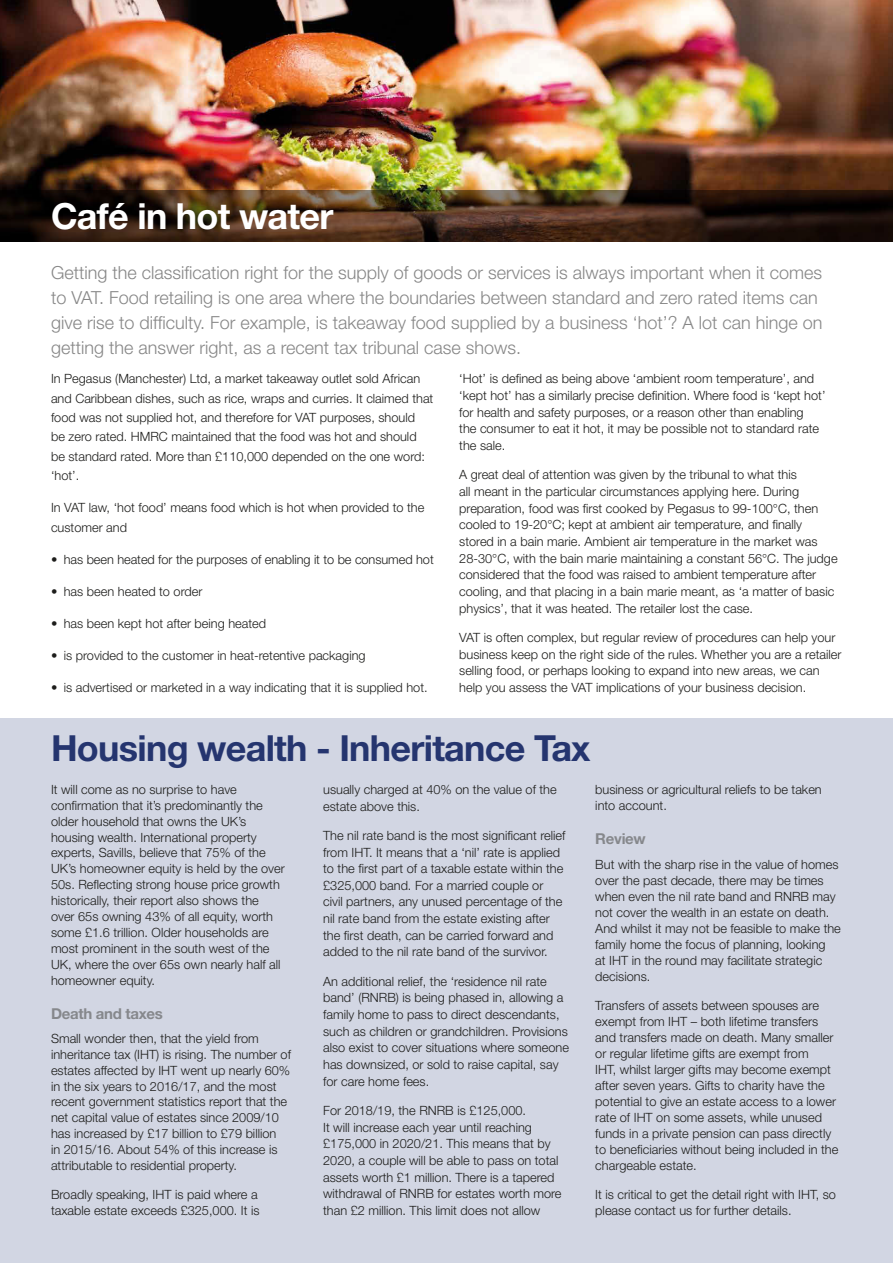
<style>
.page{position:relative;width:893px;height:1263px;background:#fff}
.page>*{position:absolute;margin:0;border:0;box-sizing:border-box;transform-origin:0 0}
.t1{font:700 36px "Helvetica Neue";letter-spacing:-.02em;color:#25356f}
.t2{font:700 36px "Helvetica Neue";letter-spacing:-.02em;color:#fff}
.t3{font:300 18px/24.9px "Helvetica Neue";color:#878787}
.t4{font:700 15px "Helvetica Neue";letter-spacing:-.02em;color:#86888c}
.t5{font:300 12.75px/16.6px "Helvetica Neue";color:#1d1d1b}
</style>
<div class="page">
<img style="left:0;top:0;width:893px;height:191px">
<div style="left:0;top:719px;width:893px;height:544px;background:#d2d6e3"></div>
<svg style="left:0;top:191px;width:893px;height:51px;background:#382416"></svg>
<h1 class="t2" style="left:51px;top:194px;width:284px">Café in hot water</h1>
<p class="t3" style="left:51px;top:260px;width:773px">Getting the classification right for the supply of goods or services is always important when it comes to VAT. Food retailing is one area where the boundaries between standard and zero rated items can give rise to difficulty. For example, is takeaway food supplied by a business ‘hot’? A lot can hinge on getting the answer right, as a recent tax tribunal case shows.</p>
<p class="t5" style="left:51px;top:369px;width:384px;line-height:19.4px">In Pegasus (Manchester) Ltd, a market takeaway outlet sold African and Caribbean dishes, such as rice, wraps and curries. It claimed that food was not supplied hot, and therefore for VAT purposes, should<br>be zero rated. HMRC maintained that the food was hot and should be standard rated. More than £110,000 depended on the one word: ‘hot’.</p>
<p class="t5" style="left:51px;top:498px;width:375px;line-height:19.4px">In VAT law, ‘hot food’ means food which is hot when provided to the customer and</p>
<p class="t5" style="left:51px;top:551px;width:384px">• has been heated for the purposes of enabling it to be consumed hot</p>
<p class="t5" style="left:51px;top:583px;width:153px">• has been heated to order</p>
<p class="t5" style="left:51px;top:615px;width:217px">• has been kept hot after being heated</p>
<p class="t5" style="left:51px;top:647px;width:316px">• is provided to the customer in heat-retentive packaging</p>
<p class="t5" style="left:51px;top:679px;width:378px">• is advertised or marketed in a way indicating that it is supplied hot.</p>
<p class="t5" style="left:459px;top:370px;width:368px">‘Hot’ is defined as being above ‘ambient room temperature’, and ‘kept hot’ has a similarly precise definition. Where food is ‘kept hot’ for health and safety purposes, or a reason other than enabling<br>the consumer to eat it hot, it may be possible not to standard rate the sale.</p>
<p class="t5" style="left:459px;top:466px;width:380px">A great deal of attention was given by the tribunal to what this<br>all meant in the particular circumstances applying here. During preparation, food was first cooked by Pegasus to 99-100°C, then cooled to 19-20°C; kept at ambient air temperature, and finally stored in a bain marie. Ambient air temperature in the market was 28-30°C, with the bain marie maintaining a constant 56°C. The judge considered that the food was raised to ambient temperature after cooling, and that placing in a bain marie meant, as ‘a matter of basic physics’, that it was heated. The retailer lost the case.</p>
<p class="t5" style="left:459px;top:629px;width:384px">VAT is often complex, but regular review of procedures can help your business keep on the right side of the rules. Whether you are a retailer selling food, or perhaps looking to expand into new areas, we can help you assess the VAT implications of your business decision.</p>
<h1 class="t1" style="left:51px;top:726px;width:541px">Housing wealth - Inheritance Tax</h1>
<p class="t5" style="left:51px;top:781px;width:235px;line-height:15.9px">It will come as no surprise to have confirmation that it’s predominantly the older household that owns the UK’s housing wealth. International property experts, Savills, believe that 75% of the UK’s homeowner equity is held by the over 50s. Reflecting strong house price growth historically, their report also shows the over 65s owning 43% of all equity, worth some £1.6 trillion. Older households are most prominent in the south west of the UK, where the over 65s own nearly half all homeowner equity.</p>
<p class="t4" style="left:51px;top:1004px;width:113px">Death and taxes</p>
<p class="t5" style="left:51px;top:1030px;width:241px;line-height:15.9px">Small wonder then, that the yield from inheritance tax (IHT) is rising. The number of estates affected by IHT went up nearly 60% in the six years to 2016/17, and the most recent government statistics report that the net capital value of estates since 2009/10 has increased by £17 billion to £79 billion<br>in 2015/16. About 54% of this increase is attributable to residential property.</p>
<p class="t5" style="left:51px;top:1186px;width:210px;line-height:15.9px">Broadly speaking, IHT is paid where a taxable estate exceeds £325,000. It is</p>
<p class="t5" style="left:323px;top:781px;width:235px">usually charged at 40% on the value of the estate above this.</p>
<p class="t5" style="left:323px;top:827px;width:244px">The nil rate band is the most significant relief from IHT. It means that a ‘nil’ rate is applied to the first part of a taxable estate within the £325,000 band. For a married couple or civil partners, any unused percentage of the nil rate band from the estate existing after the first death, can be carried forward and added to the nil rate band of the survivor.</p>
<p class="t5" style="left:323px;top:973px;width:247px">An additional relief, the ‘residence nil rate band’ (RNRB) is being phased in, allowing a family home to pass to direct descendants, such as children or grandchildren. Provisions also exist to cover situations where someone has downsized, or sold to raise capital, say for care home fees.</p>
<p class="t5" style="left:323px;top:1102px;width:240px">For 2018/19, the RNRB is £125,000.<br>It will increase each year until reaching £175,000 in 2020/21. This means that by 2020, a couple will be able to pass on total assets worth £1 million. There is a tapered withdrawal of RNRB for estates worth more than £2 million. This limit does not allow</p>
<p class="t5" style="left:595px;top:781px;width:228px;line-height:16px">business or agricultural reliefs to be taken into account.</p>
<p class="t4" style="left:595px;top:829px;width:52px">Review</p>
<p class="t5" style="left:595px;top:856px;width:247px;line-height:16px">But with the sharp rise in the value of homes over the past decade, there may be times when even the nil rate band and RNRB may not cover the wealth in an estate on death.<br>And whilst it may not be feasible to make the family home the focus of planning, looking<br>at IHT in the round may facilitate strategic decisions.</p>
<p class="t5" style="left:595px;top:997px;width:245px;line-height:16px">Transfers of assets between spouses are exempt from IHT – both lifetime transfers and transfers made on death. Many smaller or regular lifetime gifts are exempt from<br>IHT, whilst larger gifts may become exempt after seven years. Gifts to charity have the potential to give an estate access to a lower rate of IHT on some assets, while unused funds in a private pension can pass directly to beneficiaries without being included in the chargeable estate.</p>
<p class="t5" style="left:595px;top:1186px;width:242px;line-height:16px">It is critical to get the detail right with IHT, so please contact us for further details.</p>
</div>
